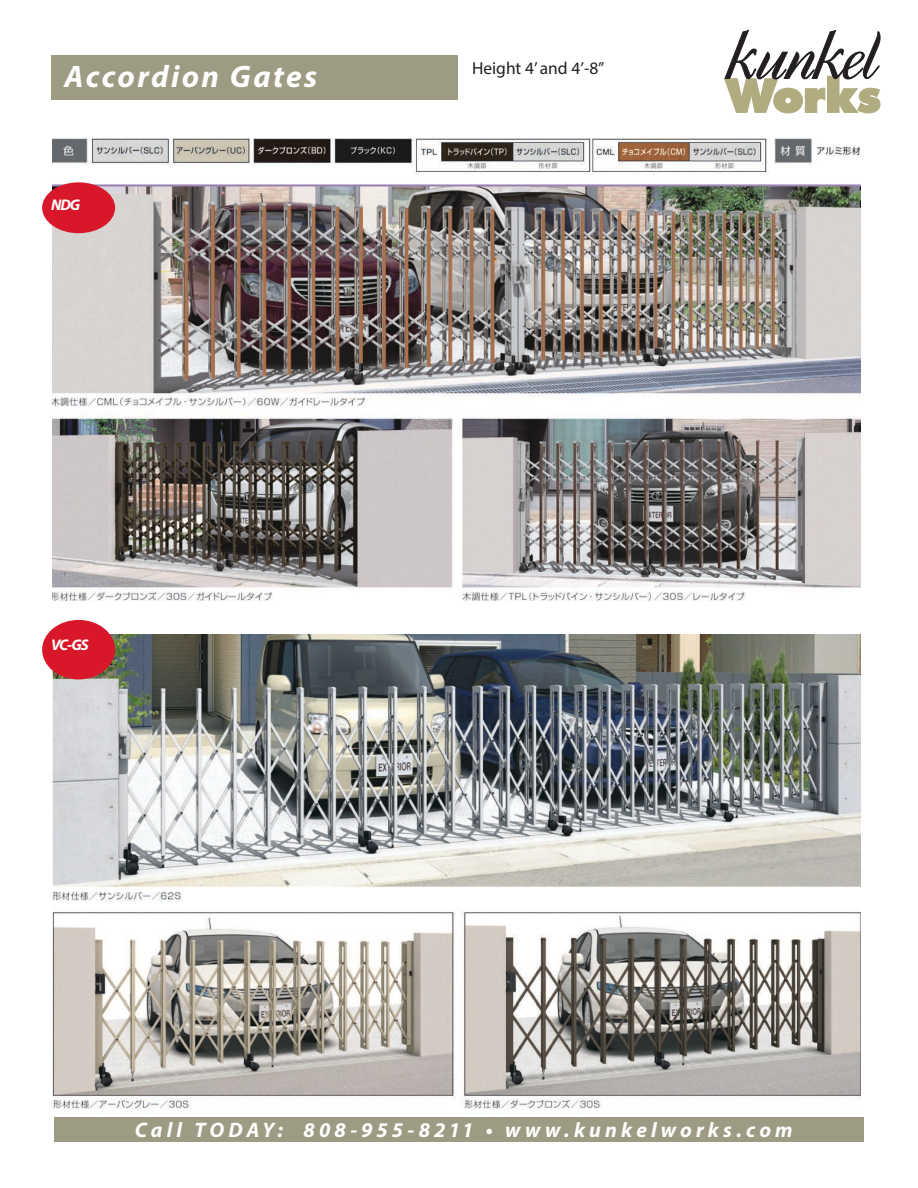
<style>
.page{position:relative;width:918px;height:1188px;background:#fff}
.page>*{position:absolute;margin:0;border:0;box-sizing:border-box;transform-origin:0 0}
.t1{font:italic 700 31.2px "Myriad Pro";letter-spacing:.075em;color:#fff}
.t2{font:italic 700 21px "Myriad Pro";letter-spacing:.195em;color:#fff}
.Boxy_Type{font:17.4px "Myriad Pro";color:#231f20}
.small_print{font:italic 700 15.45px "Myriad Pro";letter-spacing:-.07em;color:#fff}
</style>
<div class="page">
<div style="left:52px;top:55px;width:406px;height:45px;background:#9d9b84"></div>
<img style="left:52px;top:139px;width:809px;height:462px">
<div style="left:42px;top:182px;width:73px;height:51px;background:#d8182a;border-radius:50%"></div>
<svg style="left:724px;top:30px;width:156px;height:83px"></svg>
<img style="left:52px;top:634px;width:809px;height:475px">
<div style="left:42px;top:620px;width:73px;height:59px;background:#d8182a;border-radius:50%"></div>
<div style="left:54px;top:1118px;width:810px;height:24px;background:#9d9b84"></div>
<p class="t1" style="left:64px;top:57px;width:254px">Accordion Gates</p>
<p class="small_print" style="left:51px;top:195px;width:31px">NDG</p>
<p class="Boxy_Type" style="left:472px;top:58px;width:134px">Height 4’ and 4’-8”</p>
<p class="small_print" style="left:51px;top:635px;width:39px">VC-GS</p>
<p class="t2" style="left:135px;top:1116px;width:659px">Call TODAY: 808-955-8211 • www.kunkelworks.com</p>
</div>
